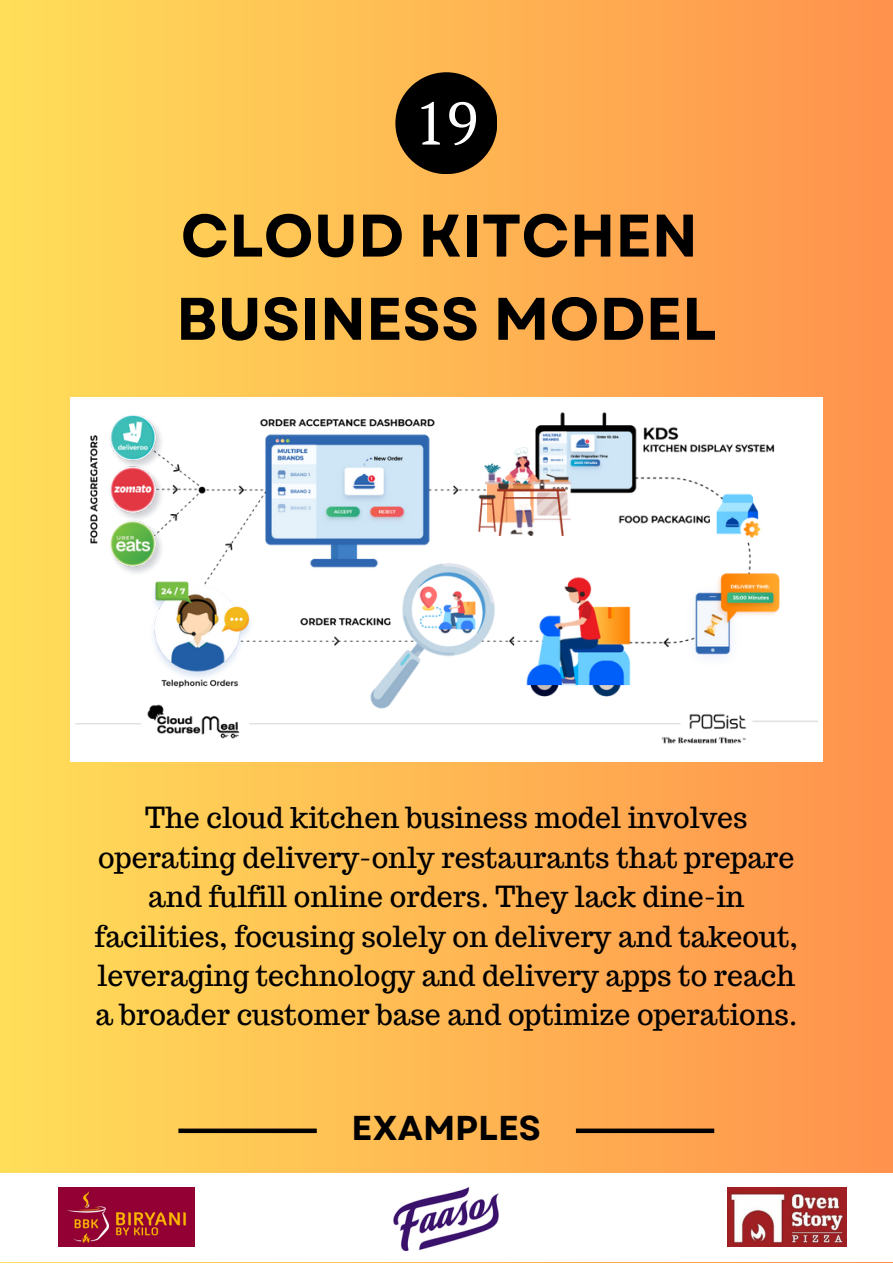
<style>
.page{position:relative;width:893px;height:1264px;background:#fff}
.page>*{position:absolute;margin:0;border:0;box-sizing:border-box;transform-origin:0 0}
.t1{font:700 60px "Garet";color:#000}
.t2{font:60px "PT Serif";color:#fff}
.t3{font:700 34.5px "Garet";color:#000}
.t4{font:28.5px/39.3px "Trocchi";color:#000;text-align:center}
</style>
<div class="page">
<div style="left:0;top:0;width:892px;height:1262px;background:linear-gradient(to right,#ffde59,#ff924e)"></div>
<div style="left:395px;top:72px;width:102px;height:102px;background:#000;border-radius:50%"></div>
<div style="left:0;top:1173px;width:892px;height:88px;background:#fff"></div>
<div style="left:178px;top:1128px;width:139px;height:5px;background:#000"></div>
<div style="left:576px;top:1128px;width:138px;height:5px;background:#000"></div>
<div style="left:70px;top:397px;width:752px;height:364px;background:#fff"></div>
<img style="left:75px;top:412px;width:742px;height:332px">
<img style="left:394px;top:1187px;width:104px;height:62px">
<img style="left:727px;top:1187px;width:119px;height:59px">
<img style="left:58px;top:1187px;width:136px;height:59px">
<p class="t2" style="left:414px;top:82px;width:65px">19</p>
<p class="t1" style="left:181px;top:192px;width:518px">CLOUD KITCHEN</p>
<p class="t1" style="left:176px;top:275px;width:542px">BUSINESS MODEL</p>
<p class="t4" style="left:95px;top:798px;width:704px">The cloud kitchen business model involves operating delivery-only restaurants that prepare and fulfill online orders. They lack dine-in facilities, focusing solely on delivery and takeout, leveraging technology and delivery apps to reach a broader customer base and optimize operations.</p>
<p class="t3" style="left:351px;top:1103px;width:191px">EXAMPLES</p>
</div>
